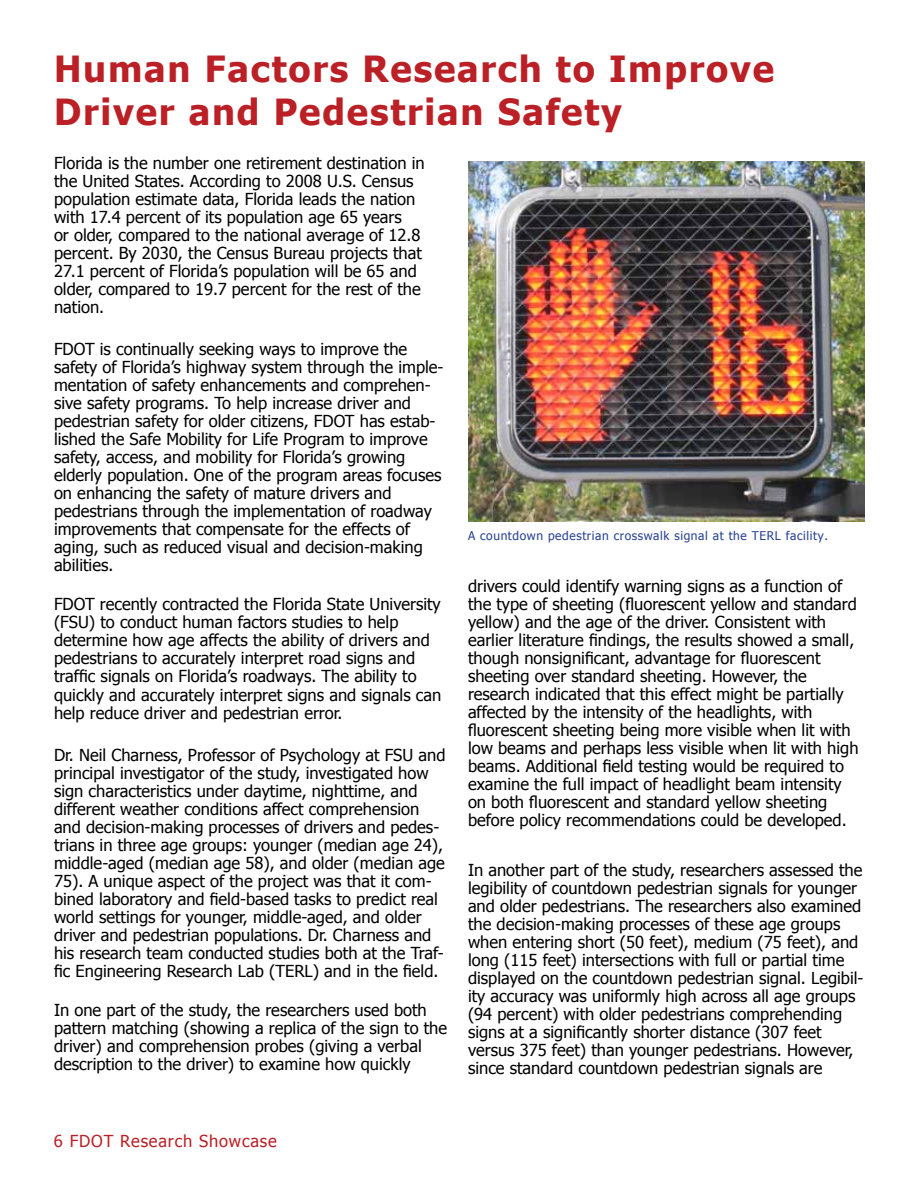
<style>
.page{position:relative;width:918px;height:1188px;background:#fff}
.page>*{position:absolute;margin:0;border:0;box-sizing:border-box;transform-origin:0 0}
.t1{font:700 36px/43.2px "Tahoma";letter-spacing:.05em;color:#ba2025}
.t2{font:16.5px/18px "Tahoma";color:#000}
.t3{font:16.5px "Tahoma";letter-spacing:.05em;color:#ba2025}
.t4{font:12px "Tahoma";letter-spacing:.05em;color:#25408f}
</style>
<div class="page">
<img style="left:468px;top:161px;width:396px;height:361px">
<h1 class="t1" style="left:54px;top:44px;width:722px">Human Factors Research to Improve<br>Driver and Pedestrian Safety</h1>
<p class="t2" style="left:54px;top:153px;width:372px">Florida is the number one retirement destination in the United States. According to 2008 U.S. Census population estimate data, Florida leads the nation with 17.4 percent of its population age 65 years<br>or older, compared to the national average of 12.8 percent. By 2030, the Census Bureau projects that 27.1 percent of Florida’s population will be 65 and older, compared to 19.7 percent for the rest of the nation.</p>
<p class="t2" style="left:54px;top:339px;width:391px">FDOT is continually seeking ways to improve the safety of Florida’s highway system through the imple&shy;mentation of safety enhancements and comprehen&shy;sive safety programs. To help increase driver and pedestrian safety for older citizens, FDOT has estab&shy;lished the Safe Mobility for Life Program to improve safety, access, and mobility for Florida’s growing elderly population. One of the program areas focuses on enhancing the safety of mature drivers and pedestrians through the implementation of roadway improvements that compensate for the effects of aging, such as reduced visual and decision-making abilities.</p>
<p class="t2" style="left:54px;top:595px;width:389px">FDOT recently contracted the Florida State University (FSU) to conduct human factors studies to help determine how age affects the ability of drivers and pedestrians to accurately interpret road signs and traffic signals on Florida’s roadways. The ability to quickly and accurately interpret signs and signals can help reduce driver and pedestrian error.</p>
<p class="t2" style="left:54px;top:745px;width:393px">Dr. Neil Charness, Professor of Psychology at FSU and principal investigator of the study, investigated how sign characteristics under daytime, nighttime, and different weather conditions affect comprehension and decision-making processes of drivers and pedes&shy;trians in three age groups: younger (median age 24), middle-aged (median age 58), and older (median age 75). A unique aspect of the project was that it com&shy;bined laboratory and field-based tasks to predict real world settings for younger, middle-aged, and older driver and pedestrian populations. Dr. Charness and his research team conducted studies both at the Traf&shy;fic Engineering Research Lab (TERL) and in the field.</p>
<p class="t2" style="left:54px;top:1001px;width:395px">In one part of the study, the researchers used both pattern matching (showing a replica of the sign to the driver) and comprehension probes (giving a verbal description to the driver) to examine how quickly</p>
<p class="t4" style="left:468px;top:528px;width:362px">A countdown pedestrian crosswalk signal at the TERL facility.</p>
<p class="t2" style="left:468px;top:576px;width:392px">drivers could identify warning signs as a function of the type of sheeting (fluorescent yellow and standard yellow) and the age of the driver. Consistent with earlier literature findings, the results showed a small, though nonsignificant, advantage for fluorescent sheeting over standard sheeting. However, the research indicated that this effect might be partially affected by the intensity of the headlights, with fluorescent sheeting being more visible when lit with low beams and perhaps less visible when lit with high beams. Additional field testing would be required to examine the full impact of headlight beam intensity on both fluorescent and standard yellow sheeting before policy recommendations could be developed.</p>
<p class="t2" style="left:468px;top:860px;width:397px">In another part of the study, researchers assessed the legibility of countdown pedestrian signals for younger and older pedestrians. The researchers also examined the decision-making processes of these age groups when entering short (50 feet), medium (75 feet), and long (115 feet) intersections with full or partial time displayed on the countdown pedestrian signal. Legibil&shy;ity accuracy was uniformly high across all age groups (94 percent) with older pedestrians comprehending signs at a significantly shorter distance (307 feet versus 375 feet) than younger pedestrians. However, since standard countdown pedestrian signals are</p>
<p class="t3" style="left:54px;top:1130px;width:224px">6 FDOT Research Showcase</p>
</div>
